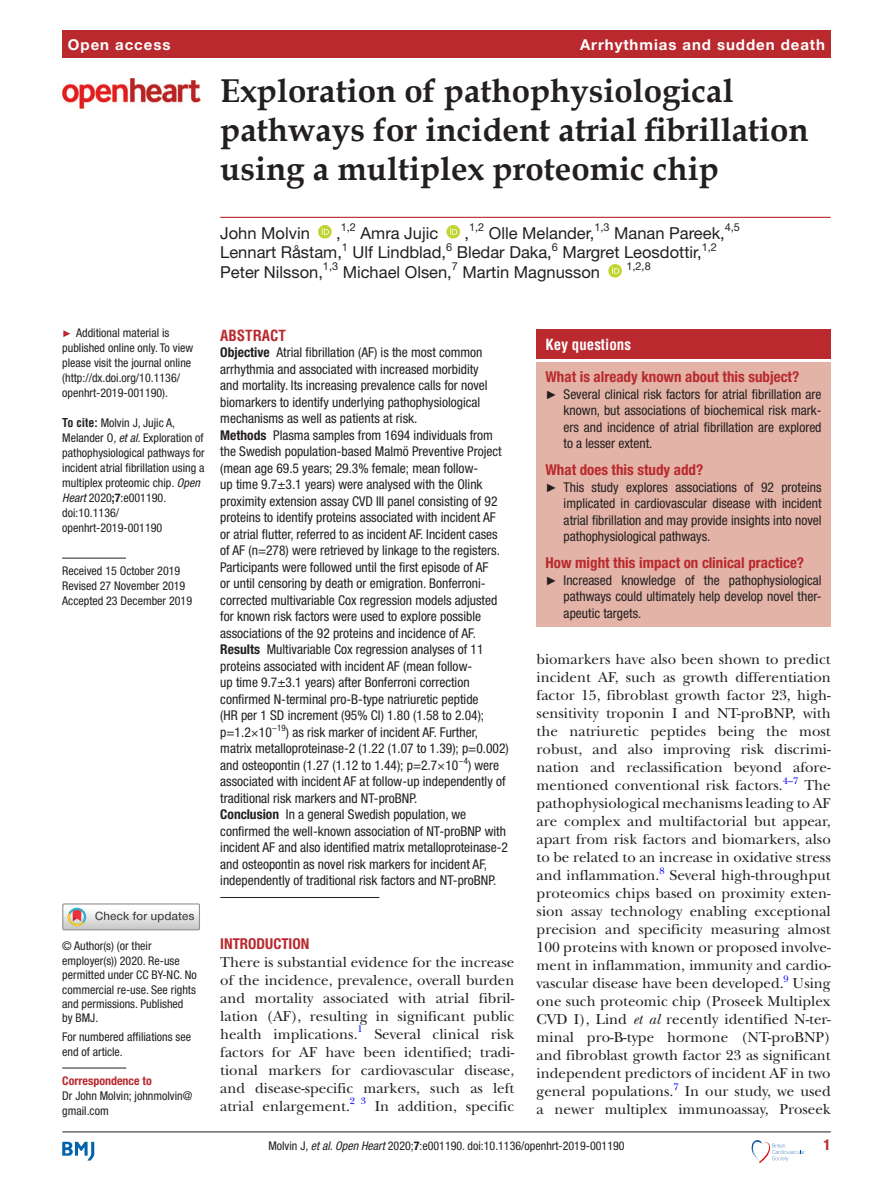
<style>
.page{position:relative;width:893px;height:1191px;background:#fff}
.page>*{position:absolute;margin:0;border:0;box-sizing:border-box;transform-origin:0 0}
.t1{font:700 33px/39px "Book Antiqua";color:#231f20}
.t2{font:16.5px "Helvetica Neue LT Std";color:#231f20}
.t3{font:15px/18px "New Baskerville";color:#231f20;text-align:justify}
.t4{font:700 condensed 15px "Helvetica Neue LT Std";color:#b9292e}
.t5{font:700 15px "Helvetica Neue LT Std";letter-spacing:.065em;color:#fff}
.t6{font:700 condensed 15px "Helvetica";color:#fff}
.t7{font:700 condensed 15px "Helvetica";color:#b9292e}
.t8{font:condensed 13.5px/16.5px "Helvetica Neue LT Std";color:#231f20;text-align:justify}
.t9{font:condensed 12px/15px "Helvetica Neue LT Std";color:#231f20}
.t10{font:700 condensed 12px "Helvetica Neue LT Std";color:#b9292e}
.t11{font:10.95px "Helvetica Neue LT Std";color:#231f20}
.t12{font:9.9px "New Baskerville";color:#00f}
.s1{font-family:"Arial";font-stretch:normal;font-size:9.75px;color:#b9292e}
.s2{font-family:"Helvetica LT Std";font-weight:700}
.s3{font-style:italic}
.s4{font-weight:700}
.s5{font-family:"Arial";font-stretch:normal;font-size:12px}
</style>
<div class="page">
<div style="left:62px;top:31px;width:769px;height:27px;background:#b9292e"></div>
<hr style="left:62px;top:1131px;width:769px;height:1px;background:#231f20">
<svg style="left:752px;top:1140px;width:53px;height:23px"></svg>
<svg style="left:62px;top:1141px;width:32px;height:19px"></svg>
<hr style="left:62px;top:558px;width:64px;height:1px;background:#231f20">
<hr style="left:62px;top:1067px;width:64px;height:1px;background:#231f20">
<hr style="left:220px;top:217px;width:611px;height:1px;background:#b9292e">
<svg style="left:318px;top:225px;width:14px;height:13px"></svg>
<svg style="left:446px;top:225px;width:14px;height:13px"></svg>
<svg style="left:608px;top:264px;width:14px;height:13px"></svg>
<div style="left:62px;top:903px;width:138px;height:27px;border:1px solid #969090"></div>
<svg style="left:63px;top:904px;width:136px;height:25px"></svg>
<img style="left:62px;top:78px;width:138px;height:30px">
<hr style="left:220px;top:897px;width:159px;height:1px;background:#231f20">
<div style="left:537px;top:328px;width:294px;height:30px;background:#b9292e"></div>
<div style="left:537px;top:363px;width:294px;height:264px;background:#e2b3a6"></div>
<p class="t5" style="left:68px;top:35px;width:104px">Open access</p>
<p class="t5" style="left:580px;top:35px;width:246px">Arrhythmias and sudden death</p>
<h1 class="t1" style="left:220px;top:71px;width:590px">Exploration of pathophysiological pathways for incident atrial fibrillation using a multiplex proteomic chip</h1>
<p class="t2" style="left:220px;top:223px;width:91px">John Molvin</p>
<p class="t2" style="left:336px;top:223px;width:6px">,</p>
<p class="t11" style="left:341px;top:221px;width:17px">1,2</p>
<p class="t2" style="left:361px;top:223px;width:79px">Amra Jujic</p>
<p class="t2" style="left:465px;top:223px;width:6px">,</p>
<p class="t11" style="left:469px;top:221px;width:17px">1,2</p>
<p class="t2" style="left:489px;top:223px;width:107px">Olle Melander,</p>
<p class="t11" style="left:594px;top:221px;width:17px">1,3</p>
<p class="t2" style="left:614px;top:223px;width:112px">Manan Pareek,</p>
<p class="t11" style="left:725px;top:221px;width:17px">4,5</p>
<p class="t2" style="left:220px;top:242px;width:123px">Lennart Råstam,</p>
<p class="t11" style="left:342px;top:240px;width:8px">1</p>
<p class="t2" style="left:353px;top:242px;width:95px">Ulf Lindblad,</p>
<p class="t11" style="left:446px;top:240px;width:8px">6</p>
<p class="t2" style="left:457px;top:242px;width:97px">Bledar Daka,</p>
<p class="t11" style="left:552px;top:240px;width:8px">6</p>
<p class="t2" style="left:562px;top:242px;width:141px">Margret Leosdottir,</p>
<p class="t11" style="left:702px;top:240px;width:17px">1,2</p>
<p class="t2" style="left:220px;top:262px;width:104px">Peter Nilsson,</p>
<p class="t11" style="left:323px;top:260px;width:17px">1,3</p>
<p class="t2" style="left:343px;top:262px;width:111px">Michael Olsen,</p>
<p class="t11" style="left:452px;top:260px;width:8px">7</p>
<p class="t2" style="left:463px;top:262px;width:139px">Martin Magnusson</p>
<p class="t11" style="left:626px;top:260px;width:26px">1,2,8</p>
<p class="t9" style="left:62px;top:325px;width:133px"><span class="s1">►</span> Additional material is published online only. To view please visit the journal online (http://dx.doi.org/10.1136/ openhrt-2019-001190).</p>
<p class="t9" style="left:62px;top:415px;width:144px"><span class="s2">To cite:</span> Molvin J, Jujic A,<br>Melander O<span class="s3">, et al</span>. Exploration of pathophysiological pathways for incident atrial fibrillation using a multiplex proteomic chip<span class="s3">. Open<br>Heart</span> 2020<span class="s4">;7</span>:e001190. doi:10.1136/ openhrt-2019-001190</p>
<p class="t9" style="left:62px;top:563px;width:131px">Received 15 October 2019<br>Revised 27 November 2019<br>Accepted 23 December 2019</p>
<p class="t9" style="left:62px;top:938px;width:136px;line-height:14.4px">© Author(s) (or their employer(s)) 2020. Re-use permitted under CC BY-NC. No commercial re-use. See rights and permissions. Published by BMJ.</p>
<p class="t9" style="left:62px;top:1029px;width:130px">For numbered affiliations see end of article.</p>
<p class="t10" style="left:62px;top:1073px;width:91px">Correspondence to</p>
<p class="t9" style="left:62px;top:1088px;width:132px">Dr John Molvin; johnmolvin@ gmail.com</p>
<p class="t7" style="left:220px;top:326px;width:67px">Abstract</p>
<p class="t8" style="left:220px;top:344px;width:290px;text-align:left"><span class="s4">Objective</span> Atrial fibrillation (AF) is the most common arrhythmia and associated with increased morbidity<br>and mortality. Its increasing prevalence calls for novel biomarkers to identify underlying pathophysiological mechanisms as well as patients at risk.<br><span class="s4">Methods</span> Plasma samples from 1694 individuals from the Swedish population-based Malmö Preventive Project (mean age 69.5 years; 29.3% female; mean follow-<br>up time 9.7±3.1 years) were analysed with the Olink proximity extension assay CVD III panel consisting of 92 proteins to identify proteins associated with incident AF or atrial flutter, referred to as incident AF. Incident cases of AF (n=278) were retrieved by linkage to the registers.<br>Participants were followed until the first episode of AF<br>or until censoring by death or emigration. Bonferroni&shy;corrected multivariable Cox regression models adjusted for known risk factors were used to explore possible associations of the 92 proteins and incidence of AF.<br><span class="s4">Results</span> Multivariable Cox regression analyses of 11 proteins associated with incident AF (mean follow-<br>up time 9.7±3.1 years) after Bonferroni correction confirmed N-terminal pro-B-type natriuretic peptide<br>(HR per 1 SD increment (95% CI) 1.80 (1.58 to 2.04); p=1.2×10<sup>−19</sup>) as risk marker of incident AF. Further, matrix metalloproteinase-2 (1.22 (1.07 to 1.39); p=0.002) and osteopontin (1.27 (1.12 to 1.44); p=2.7×10<sup>−4</sup>) were associated with incident AF at follow-up independently of traditional risk markers and NT-proBNP.<br><span class="s4">Conclusion</span> In a general Swedish population, we confirmed the well-known association of NT-proBNP with incident AF and also identified matrix metalloproteinase-2 and osteopontin as novel risk markers for incident AF, independently of traditional risk factors and NT-proBNP.</p>
<p class="t4" style="left:220px;top:934px;width:91px">Introduction</p>
<p class="t3" style="left:220px;top:953px;width:296px">There is substantial evidence for the increase of the incidence, prevalence, overall burden and mortality associated with atrial fibril&shy;lation (AF), resulting in significant public health implications.<sup>1</sup></p>
<p class="t3" style="left:220px;top:1025px;width:296px;text-indent:154px">Several clinical risk factors for AF have been identified; tradi&shy;tional markers for cardiovascular disease, and disease-specific markers, such as left atrial enlargement.</p>
<p class="t12" style="left:350px;top:1095px;width:18px">2 3</p>
<p class="t3" style="left:375px;top:1097px;width:141px">In addition, specific</p>
<p class="t6" style="left:546px;top:335px;width:87px">Key questions</p>
<p class="t4" style="left:546px;top:368px;width:255px">What is already known about this subject?</p>
<p class="t8" style="left:564px;top:386px;width:259px;text-indent:-18px"><span class="s5">►</span> Several clinical risk factors for atrial fibrillation are known, but associations of biochemical risk mark&shy;ers and incidence of atrial fibrillation are explored to a lesser extent.</p>
<p class="t4" style="left:546px;top:461px;width:159px">What does this study add?</p>
<p class="t8" style="left:564px;top:479px;width:259px;text-indent:-18px"><span class="s5">►</span> This study explores associations of 92 proteins implicated in cardiovascular disease with incident atrial fibrillation and may provide insights into novel pathophysiological pathways.</p>
<p class="t4" style="left:546px;top:554px;width:260px">How might this impact on clinical practice?</p>
<p class="t8" style="left:564px;top:572px;width:259px;text-indent:-18px"><span class="s5">►</span> Increased knowledge of the pathophysiological pathways could ultimately help develop novel ther&shy;apeutic targets.</p>
<p class="t3" style="left:537px;top:650px;width:296px">biomarkers have also been shown to predict incident AF, such as growth differentiation factor 15, fibroblast growth factor 23, high&shy;sensitivity troponin I and NT-proBNP, with the natriuretic peptides being the most robust, and also improving risk discrimi&shy;nation and reclassification beyond afore&shy;mentioned conventional risk factors.</p>
<p class="t12" style="left:783px;top:774px;width:17px">4–7</p>
<p class="t3" style="left:537px;top:776px;width:296px;text-indent:268px">The pathophysiological mechanisms leading to AF are complex and multifactorial but appear, apart from risk factors and biomarkers, also to be related to an increase in oxidative stress and inflammation.</p>
<p class="t12" style="left:659px;top:864px;width:7px">8</p>
<p class="t3" style="left:537px;top:866px;width:296px;text-indent:133px">Several high-throughput proteomics chips based on proximity exten&shy;sion assay technology enabling exceptional precision and specificity measuring almost 100 proteins with known or proposed involve&shy;ment in inflammation, immunity and cardio&shy;vascular disease have been developed.</p>
<p class="t12" style="left:784px;top:972px;width:7px">9</p>
<p class="t3" style="left:537px;top:974px;width:296px;text-indent:256px">Using one such proteomic chip (Proseek Multiplex CVD I), Lind <span class="s3">et al</span> recently identified N-ter&shy;minal pro-B-type hormone (NT-proBNP) and fibroblast growth factor 23 as significant independent predictors of incident AF in two general populations.</p>
<p class="t12" style="left:673px;top:1080px;width:7px">7</p>
<p class="t3" style="left:537px;top:1082px;width:296px;text-align:right">In our study, we used<br>a newer multiplex immunoassay, Proseek</p>
<p class="t9" style="left:268px;top:1138px;width:358px">Molvin J<span class="s3">, et al. Open Heart</span> 2020;<span class="s4">7</span>:e001190. doi:10.1136/openhrt-2019-001190</p>
<p class="t4" style="left:824px;top:1135px;width:9px">1</p>
</div>
